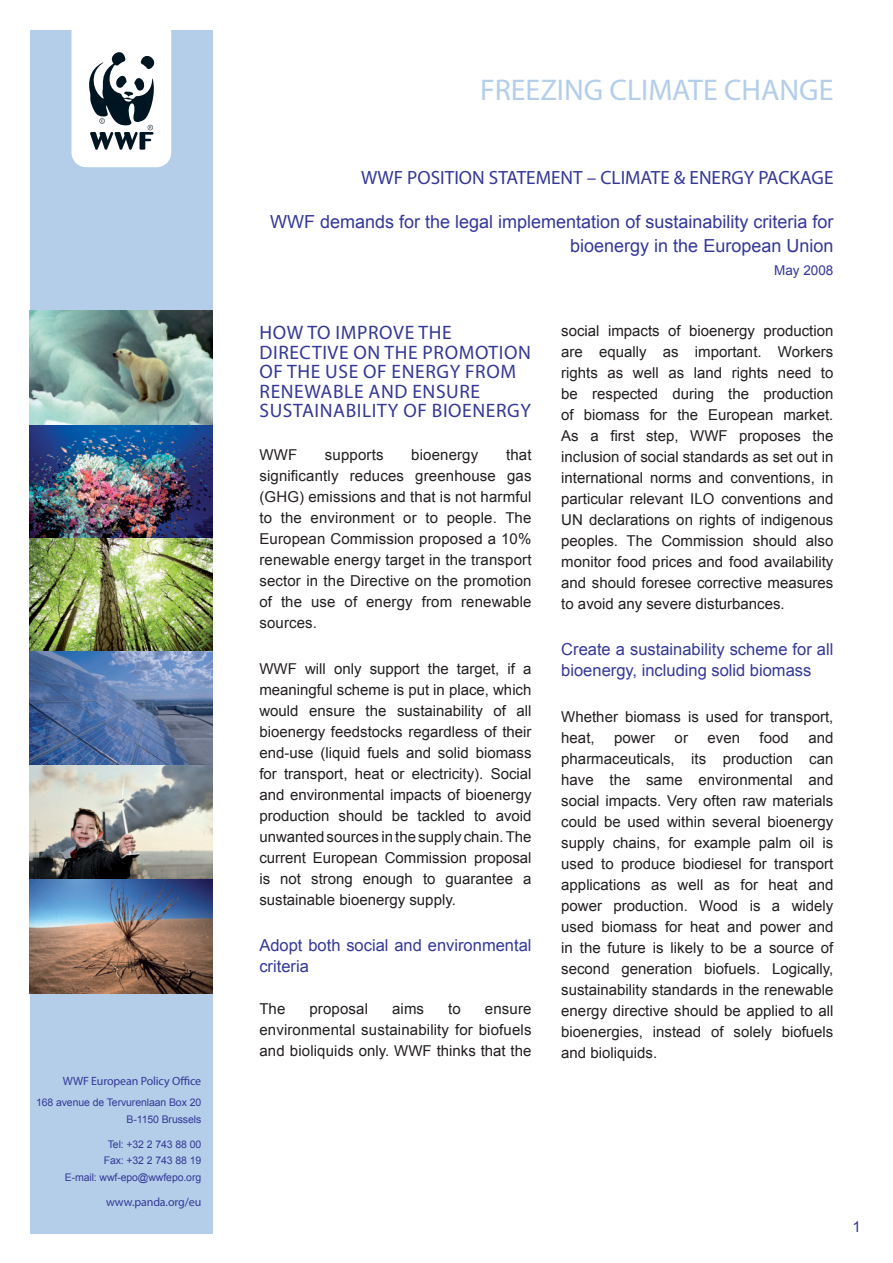
<style>
.page{position:relative;width:893px;height:1263px;background:#fff}
.page>*{position:absolute;margin:0;border:0;box-sizing:border-box;transform-origin:0 0}
.t1{font:30px "Myriad Pro";color:#b4ceea}
.t2{font:19.5px "Myriad Pro";letter-spacing:.03em;color:#343896}
.t3{font:19.2px "Myriad Pro";color:#343896}
.t4{font:18px/23.5px "Arial";color:#343896;text-align:right}
.t5{font:16.5px/21px "Arial";color:#343896}
.t6{font:15px/21px "Arial";color:#231f20;text-align:justify}
.t7{font:15px "Arial";color:#343896}
.t8{font:13.5px "Arial";color:#343896}
.t9{font:12px "Myriad Pro";letter-spacing:-.01em;color:#343896}
.t10{font:10.5px "Arial";letter-spacing:-.01em;color:#343896}
</style>
<div class="page">
<div style="left:30px;top:30px;width:183px;height:1203px;background:#b4ceea"></div>
<svg style="left:72px;top:30px;width:99px;height:137px;background:#caced1"></svg>
<img style="left:30px;top:310px;width:183px;height:683px">
<p class="t9" style="left:63px;top:1074px;width:140px">WWF EUROPEAN POLICY OFFICE</p>
<p class="t10" style="left:36px;top:1095px;width:167px">168 avenue de Tervurenlaan Box 20</p>
<p class="t10" style="left:126px;top:1112px;width:76px">B-1150 Brussels</p>
<p class="t10" style="left:108px;top:1137px;width:95px">Tel: +32 2 743 88 00</p>
<p class="t10" style="left:104px;top:1153px;width:99px">Fax: +32 2 743 88 19</p>
<p class="t10" style="left:65px;top:1170px;width:138px">E-mail: wwf-epo@wwfepo.org</p>
<p class="t9" style="left:106px;top:1194px;width:97px">WWW.PANDA.ORG/EU</p>
<p class="t1" style="left:480px;top:72px;width:355px">FREEZING CLIMATE CHANGE</p>
<p class="t3" style="left:361px;top:165px;width:474px">WWF POSITION STATEMENT – CLIMATE &amp; ENERGY PACKAGE</p>
<p class="t4" style="left:270px;top:210px;width:565px">WWF demands for the legal implementation of sustainability criteria for bioenergy in the European Union</p>
<p class="t8" style="left:774px;top:262px;width:61px">May 2008</p>
<p class="t2" style="left:260px;top:321px;width:88px">HOW TOIMPRO</p>
<p class="t2" style="left:393px;top:321px;width:37px">VE THE</p>
<p class="t2" style="left:260px;top:340px;width:24px">DIRECTI</p>
<p class="t2" style="left:328px;top:340px;width:69px">VEON THE</p>
<p class="t2" style="left:423px;top:340px;width:13px">PROMOTION</p>
<p class="t2" style="left:260px;top:360px;width:40px">OF THE</p>
<p class="t2" style="left:325px;top:360px;width:79px">USEOFENERGY</p>
<p class="t2" style="left:465px;top:360px;width:14px">FROM</p>
<p class="t2" style="left:260px;top:379px;width:13px">RENEWA</p>
<p class="t2" style="left:333px;top:379px;width:50px">BLE AND</p>
<p class="t2" style="left:412px;top:379px;width:58px">ENSURE</p>
<p class="t2" style="left:260px;top:399px;width:35px">SUSTAINA</p>
<p class="t2" style="left:346px;top:399px;width:21px">BILITY</p>
<p class="t2" style="left:403px;top:399px;width:52px">OF BIOENERGY</p>
<p class="t6" style="left:259px;top:444px;width:39px">WWF</p>
<p class="t6" style="left:325px;top:444px;width:60px">supports</p>
<p class="t6" style="left:411px;top:444px;width:69px">bioenergy</p>
<p class="t6" style="left:259px;top:444px;width:274px;text-indent:247px">that significantly reduces greenhouse gas (GHG) emissions and that is not harmful to the environment or to people. The European Commission proposed a 10% renewable energy target in the transport sector in the Directive on the promotion of the use of energy from renewable sources.</p>
<p class="t6" style="left:259px;top:658px;width:274px">WWF will only support the target, if a meaningful scheme is put in place, which would ensure the sustainability of all bioenergy feedstocks regardless of their end-use (liquid fuels and solid biomass for transport, heat or electricity). Social and environmental impacts of bioenergy production should be tackled to avoid unwanted sources in the supply chain. The current European Commission proposal is not strong enough to guarantee a sustainable bioenergy supply.</p>
<p class="t5" style="left:259px;top:935px;width:274px">Adopt both social and environmental criteria</p>
<p class="t6" style="left:259px;top:998px;width:27px">The</p>
<p class="t6" style="left:309px;top:998px;width:60px">proposal</p>
<p class="t6" style="left:392px;top:998px;width:34px">aims</p>
<p class="t6" style="left:448px;top:998px;width:14px">to</p>
<p class="t6" style="left:259px;top:998px;width:274px;text-indent:225px">ensure environmental sustainability for biofuels and bioliquids only. WWF thinks that the</p>
<p class="t6" style="left:561px;top:320px;width:274px">social impacts of bioenergy production are equally as important. Workers rights as well as land rights need to be respected during the production of biomass for the European market.<br>As a first step, WWF proposes the inclusion of social standards as set out in international norms and conventions, in particular relevant ILO conventions and UN declarations on rights of indigenous peoples. The Commission should also monitor food prices and food availability and should foresee corrective measures to avoid any severe disturbances.</p>
<p class="t5" style="left:561px;top:639px;width:274px">Create a sustainability scheme for all bioenergy, including solid biomass</p>
<p class="t6" style="left:561px;top:706px;width:274px">Whether biomass is used for transport, heat,</p>
<p class="t6" style="left:614px;top:727px;width:42px">power</p>
<p class="t6" style="left:675px;top:727px;width:15px">or</p>
<p class="t6" style="left:707px;top:727px;width:34px">even</p>
<p class="t6" style="left:760px;top:727px;width:31px">food</p>
<p class="t6" style="left:561px;top:727px;width:274px;text-indent:247px">and pharmaceuticals, its production can have the same environmental and social impacts. Very often raw materials could be used within several bioenergy supply chains, for example palm oil is used to produce biodiesel for transport applications as well as for heat and power production. Wood is a widely used biomass for heat and power and in the future is likely to be a source of second generation biofuels. Logically, sustainability standards in the renewable energy directive should be applied to all bioenergies, instead of solely biofuels and bioliquids.</p>
<p class="t7" style="left:853px;top:1217px;width:10px">1</p>
</div>
